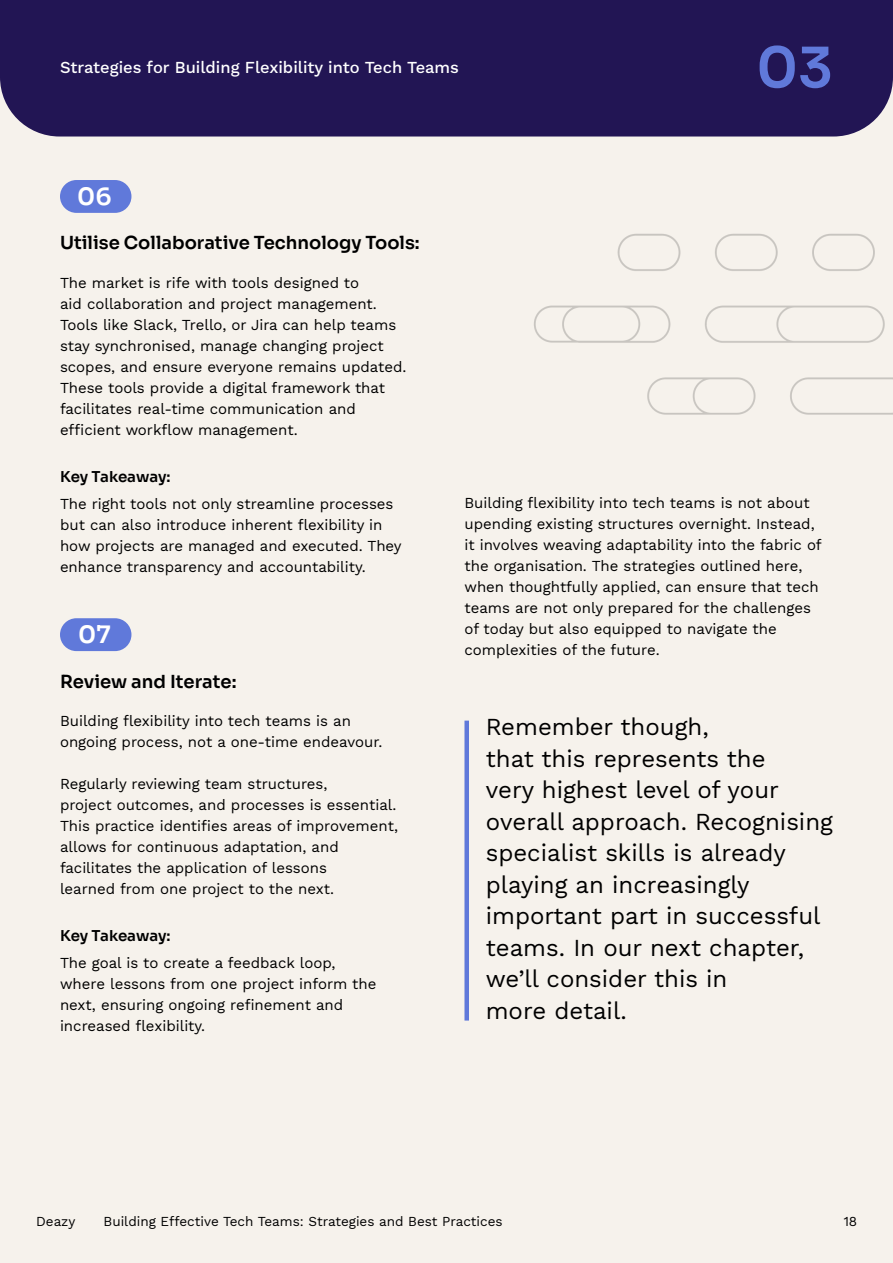
<style>
.page{position:relative;width:893px;height:1263px;background:#f6f2ec}
.page>*{position:absolute;margin:0;border:0;box-sizing:border-box;transform-origin:0 0}
.t1{font:55.5px "Sora";color:#6079da}
.t2{font:24px/31.5px "Work Sans";color:#000}
.t3{font:24px "Sora";color:#fff}
.t4{font:18px "Sora";color:#000}
.t5{font:16.5px "Work Sans";color:#fff}
.t6{font:15px/21px "Work Sans";color:#000}
.t7{font:15px "Sora";letter-spacing:-.005em;color:#000}
.t8{font:13.5px "Work Sans";color:#000}
</style>
<div class="page">
<div style="left:0;top:0;width:893px;height:137px;background:#221554"></div>
<div style="left:464px;top:721px;width:5px;height:299px;background:#6079da"></div>
<img style="left:534px;top:233px;width:359px;height:182px">
<div style="left:60px;top:180px;width:71px;height:33px;background:#6079da;border-radius:16px"></div>
<div style="left:60px;top:618px;width:71px;height:33px;background:#6079da;border-radius:16px"></div>
<p class="t5" style="left:60px;top:55px;width:400px">Strategies for Building Flexibility into Tech Teams</p>
<p class="t3" style="left:77px;top:177px;width:36px">06</p>
<p class="t4" style="left:60px;top:228px;width:361px">Utilise Collaborative Technology Tools:</p>
<p class="t1" style="left:756px;top:22px;width:78px">03</p>
<p class="t6" style="left:60px;top:272px;width:348px">The market is rife with tools designed to<br>aid collaboration and project management.<br>Tools like Slack, Trello, or Jira can help teams stay synchronised, manage changing project scopes, and ensure everyone remains updated.<br>These tools provide a digital framework that facilitates real-time communication and efficient workflow management.</p>
<p class="t7" style="left:60px;top:464px;width:112px">Key Takeaway:</p>
<p class="t6" style="left:60px;top:492px;width:343px">The right tools not only streamline processes but can also introduce inherent flexibility in how projects are managed and executed. They enhance transparency and accountability.</p>
<p class="t3" style="left:78px;top:615px;width:34px">07</p>
<p class="t4" style="left:60px;top:666px;width:178px">Review and Iterate:</p>
<p class="t6" style="left:60px;top:710px;width:324px">Building flexibility into tech teams is an ongoing process, not a one-time endeavour.</p>
<p class="t6" style="left:60px;top:773px;width:340px">Regularly reviewing team structures,<br>project outcomes, and processes is essential.<br>This practice identifies areas of improvement, allows for continuous adaptation, and facilitates the application of lessons<br>learned from one project to the next.</p>
<p class="t7" style="left:60px;top:923px;width:112px">Key Takeaway:</p>
<p class="t6" style="left:60px;top:952px;width:318px">The goal is to create a feedback loop, where lessons from one project inform the next, ensuring ongoing refinement and increased flexibility.</p>
<p class="t6" style="left:464px;top:492px;width:359px">Building flexibility into tech teams is not about upending existing structures overnight. Instead, it involves weaving adaptability into the fabric of the organisation. The strategies outlined here, when thoughtfully applied, can ensure that tech teams are not only prepared for the challenges of today but also equipped to navigate the complexities of the future.</p>
<p class="t2" style="left:486px;top:710px;width:349px">Remember though,<br>that this represents the<br>very highest level of your overall approach. Recognising specialist skills is already playing an increasingly important part in successful teams. In our next chapter, we’ll consider this in<br>more detail.</p>
<p class="t8" style="left:36px;top:1211px;width:41px">Deazy</p>
<p class="t8" style="left:104px;top:1211px;width:401px">Building Effective Tech Teams: Strategies and Best Practices</p>
<p class="t8" style="left:844px;top:1211px;width:15px">18</p>
</div>
